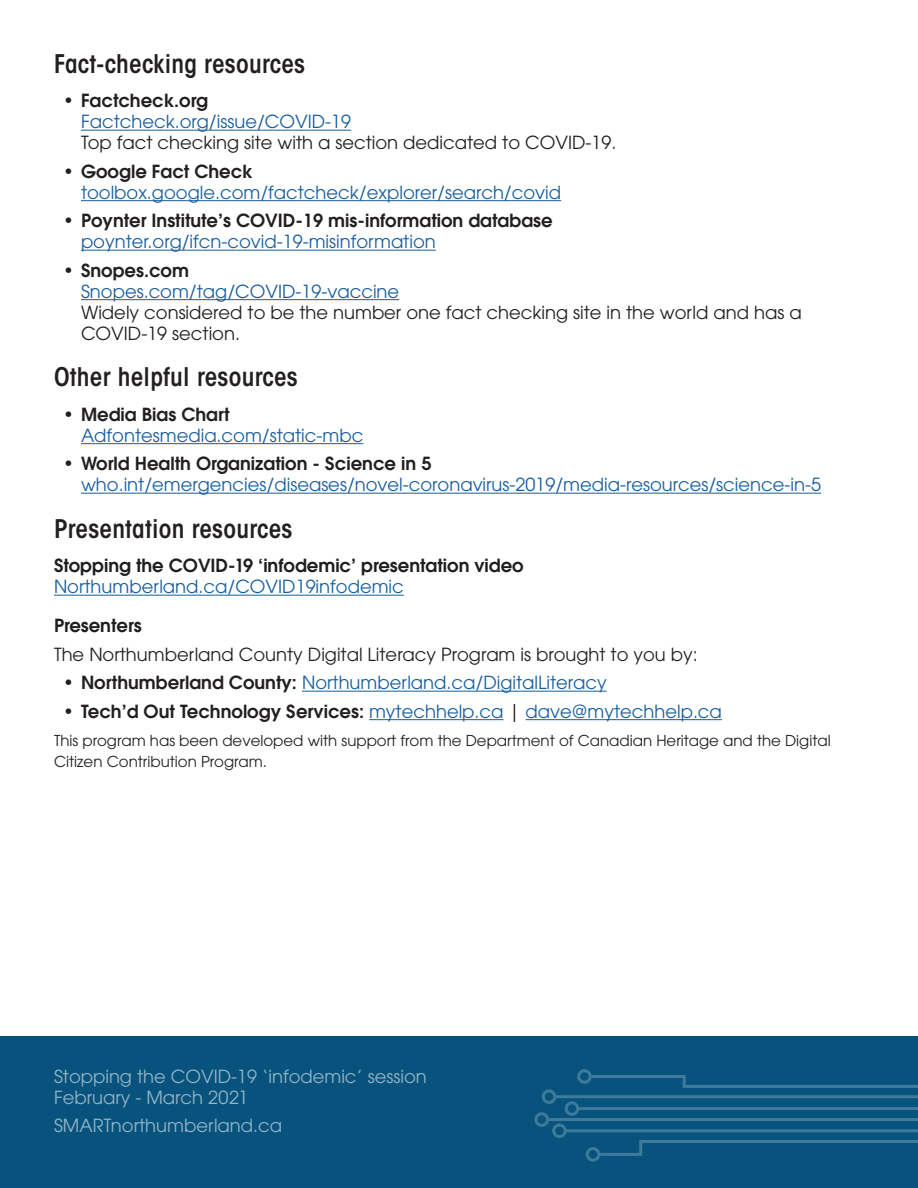
<style>
.page{position:relative;width:918px;height:1188px;background:#fff}
.page>*{position:absolute;margin:0;border:0;box-sizing:border-box;transform-origin:0 0}
.t1{font:600 condensed 25.5px "ITC Avant Garde Std";letter-spacing:.01em;color:#231f20}
.t2{font:18px/21px "ITC Avant Garde Std";color:#175d9e}
.t3{font:18px/21px "ITC Avant Garde Std";color:#201d1e}
.t4{font:600 18px/21px "ITC Avant Garde Std";color:#231f20}
.t5{font:18px/21px "ITC Avant Garde Std";color:#fff}
.t6{font:18px "ITC Avant Garde Std";color:#231f20}
.t7{font:600 18px "ITC Avant Garde Std";color:#201d1e}
.t8{font:15px/21px "ITC Avant Garde Std";color:#231f20}
.s1{font-weight:600;color:#231f20}
.s2{color:#175d9e}
.s3{font-weight:400;color:#175d9e}
.s4{color:#231f20}
</style>
<div class="page">
<div style="left:0;top:1037px;width:918px;height:151px;background:#08537d"></div>
<div style="left:552px;top:1124px;width:15px;height:14px;border:3px solid #fff;border-radius:50%"></div>
<hr style="left:567px;top:1129px;width:351px;height:3px;background:#fff">
<hr style="left:549px;top:1118px;width:369px;height:3px;background:#fff">
<div style="left:534px;top:1112px;width:15px;height:15px;border:3px solid #fff;border-radius:50%"></div>
<div style="left:565px;top:1101px;width:14px;height:15px;border:3px solid #fff;border-radius:50%"></div>
<hr style="left:579px;top:1107px;width:339px;height:3px;background:#fff">
<div style="left:542px;top:1089px;width:14px;height:15px;border:3px solid #fff;border-radius:50%"></div>
<hr style="left:556px;top:1095px;width:362px;height:3px;background:#fff">
<div style="left:586px;top:1147px;width:14px;height:15px;border:3px solid #fff;border-radius:50%"></div>
<svg style="left:599px;top:1140px;width:319px;height:17px"></svg>
<div style="left:577px;top:1069px;width:15px;height:15px;border:3px solid #fff;border-radius:50%"></div>
<svg style="left:590px;top:1073px;width:328px;height:15px"></svg>
<hr style="left:81px;top:130px;width:270px;height:1px;background:#175d9e">
<hr style="left:81px;top:200px;width:480px;height:1px;background:#175d9e">
<hr style="left:81px;top:250px;width:355px;height:1px;background:#175d9e">
<hr style="left:81px;top:299px;width:318px;height:1px;background:#175d9e">
<hr style="left:81px;top:443px;width:282px;height:1px;background:#175d9e">
<hr style="left:81px;top:493px;width:740px;height:1px;background:#175d9e">
<hr style="left:54px;top:595px;width:350px;height:1px;background:#175d9e">
<hr style="left:302px;top:691px;width:305px;height:1px;background:#175d9e">
<hr style="left:369px;top:719px;width:135px;height:1px;background:#175d9e">
<hr style="left:526px;top:719px;width:196px;height:1px;background:#175d9e">
<h3 class="t1" style="left:54px;top:48px;width:253px">Fact-checking resources</h3>
<p class="t3" style="left:81px;top:90px;width:537px;text-indent:-18px"><span class="s1">• Factcheck.org<br></span><span class="s2">Factcheck.org/issue/COVID-19<br></span>Top fact checking site with a section dedicated to COVID-19.</p>
<p class="t2" style="left:81px;top:161px;width:482px;text-indent:-18px"><span class="s1">• Google Fact Check </span>toolbox.google.com/factcheck/explorer/search/covid</p>
<p class="t4" style="left:81px;top:210px;width:473px;text-indent:-18px">• Poynter Institute’s COVID-19 mis-information database <span class="s3">poynter.org/ifcn-covid-19-misinformation</span></p>
<p class="t3" style="left:81px;top:260px;width:722px;text-indent:-18px"><span class="s1">• Snopes.com<br></span><span class="s2">Snopes.com/tag/COVID-19-vaccine<br></span>Widely considered to be the number one fact checking site in the world and has a COVID-19 section.</p>
<h3 class="t1" style="left:54px;top:361px;width:245px">Other helpful resources</h3>
<p class="t2" style="left:81px;top:404px;width:284px;text-indent:-18px"><span class="s1">• Media Bias Chart<br></span>Adfontesmedia.com/static-mbc</p>
<p class="t2" style="left:81px;top:453px;width:742px;text-indent:-18px"><span class="s1">• World Health Organization - Science in 5 </span>who.int/emergencies/diseases/novel-coronavirus-2019/media-resources/science-in-5</p>
<h3 class="t1" style="left:54px;top:513px;width:240px">Presentation resources</h3>
<p class="t7" style="left:54px;top:554px;width:471px">Stopping the COVID-19 ‘infodemic’ presentation video</p>
<p class="t2" style="left:54px;top:576px;width:351px">Northumberland.ca/COVID19infodemic</p>
<p class="t7" style="left:54px;top:614px;width:89px">Presenters</p>
<p class="t6" style="left:54px;top:643px;width:645px">The Northumberland County Digital Literacy Program is brought to you by:</p>
<p class="t2" style="left:63px;top:672px;width:545px"><span class="s1">• Northumberland County:</span> Northumberland.ca/DigitalLiteracy</p>
<p class="t2" style="left:63px;top:701px;width:660px"><span class="s1">• Tech’d Out Technology Services:</span> mytechhelp.ca <span class="s4">|</span> dave@mytechhelp.ca</p>
<p class="t8" style="left:54px;top:730px;width:778px">This program has been developed with support from the Department of Canadian Heritage and the Digital<br>Citizen Contribution Program.</p>
<p class="t5" style="left:54px;top:1065px;width:374px">Stopping the COVID-19 ‘infodemic’ session<br>February - March 2021</p>
<p class="t5" style="left:54px;top:1115px;width:230px">SMARTnorthumberland.ca</p>
</div>
